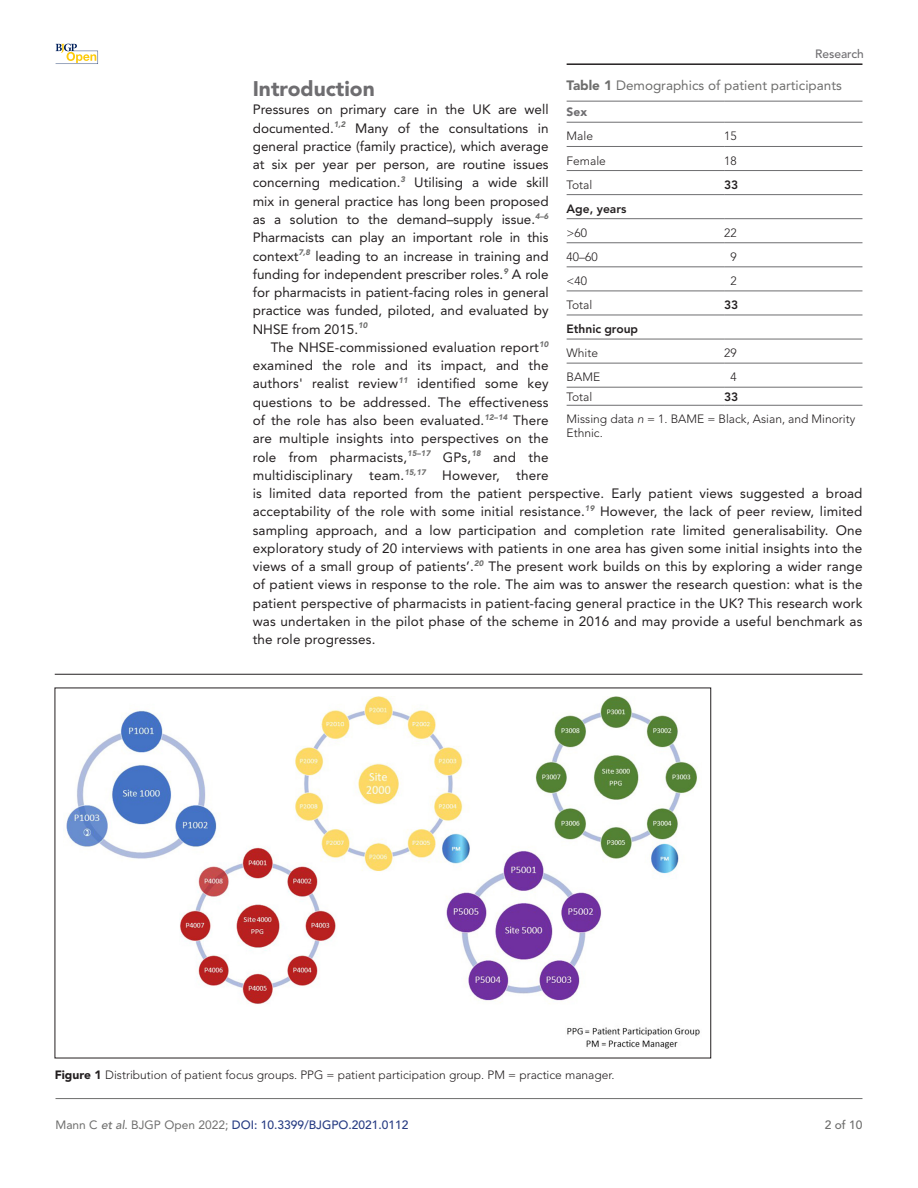
<style>
.page{position:relative;width:918px;height:1188px;background:#fff}
.page>*{position:absolute;margin:0;border:0;box-sizing:border-box;transform-origin:0 0}
.t1{font:900 21px "Avenir LT Std";color:#6e6d70}
.t2{font:13.5px/18.3px "Avenir LT Std";letter-spacing:.01em;color:#231f20;text-align:justify}
.t3{font:13.5px "Avenir LT Std";color:#6e6e6d}
.t4{font:300 12px/22.5px "Avenir LT Std";color:#231f20}
.t5{font:500 12px "Avenir LT Std";color:#283d84}
.t6{font:800 12px "Avenir LT Std";color:#231f20}
.t7{font:500 12px "Avenir LT Std";color:#6e6d70}
.t8{font:500 12px "Avenir LT Std";color:#6e6e6d}
.t9{font:900 12px "Avenir LT Std";color:#6e6d70}
.s1{font-weight:900}
.s2{font-weight:800}
.s3{font-style:italic}
.s4{font-weight:400;color:#6e6e6d}
.s5{font-style:italic;color:#6e6e6d}
</style>
<div class="page">
<hr style="left:56px;top:1098px;width:806px;height:1px;background:#6e6e6d">
<svg style="left:56px;top:44px;width:42px;height:20px"></svg>
<hr style="left:55px;top:674px;width:807px;height:1px;background:#231f20">
<img style="left:64px;top:697px;width:636px;height:352px">
<hr style="left:567px;top:63px;width:295px;height:2px;background:#231f20">
<hr style="left:567px;top:101px;width:157px;height:1px;background:#6e6e70">
<hr style="left:567px;top:122px;width:157px;height:1px;background:#6e6e70">
<hr style="left:724px;top:101px;width:138px;height:1px;background:#6e6e70">
<hr style="left:724px;top:122px;width:138px;height:1px;background:#6e6e70">
<hr style="left:567px;top:146px;width:157px;height:1px;background:#6e6e70">
<hr style="left:724px;top:146px;width:138px;height:1px;background:#6e6e70">
<hr style="left:567px;top:170px;width:157px;height:1px;background:#6e6e70">
<hr style="left:724px;top:170px;width:138px;height:1px;background:#6e6e70">
<hr style="left:567px;top:194px;width:157px;height:1px;background:#6e6e70">
<hr style="left:724px;top:194px;width:138px;height:1px;background:#6e6e70">
<hr style="left:567px;top:218px;width:157px;height:1px;background:#6e6e70">
<hr style="left:724px;top:218px;width:138px;height:1px;background:#6e6e70">
<hr style="left:567px;top:243px;width:157px;height:1px;background:#6e6e70">
<hr style="left:724px;top:243px;width:138px;height:1px;background:#6e6e70">
<hr style="left:567px;top:267px;width:157px;height:1px;background:#6e6e70">
<hr style="left:724px;top:267px;width:138px;height:1px;background:#6e6e70">
<hr style="left:567px;top:291px;width:157px;height:1px;background:#6e6e70">
<hr style="left:724px;top:291px;width:138px;height:1px;background:#6e6e70">
<hr style="left:567px;top:315px;width:157px;height:1px;background:#6e6e70">
<hr style="left:724px;top:315px;width:138px;height:1px;background:#6e6e70">
<hr style="left:567px;top:339px;width:157px;height:1px;background:#6e6e70">
<hr style="left:724px;top:339px;width:138px;height:1px;background:#6e6e70">
<hr style="left:567px;top:363px;width:157px;height:1px;background:#6e6e70">
<hr style="left:724px;top:363px;width:138px;height:1px;background:#6e6e70">
<hr style="left:567px;top:387px;width:157px;height:1px;background:#6e6e70">
<hr style="left:724px;top:387px;width:138px;height:1px;background:#6e6e70">
<hr style="left:724px;top:405px;width:138px;height:1px;background:#6e6e70">
<hr style="left:567px;top:405px;width:157px;height:1px;background:#6e6e70">
<p class="t7" style="left:815px;top:47px;width:50px">Research</p>
<p class="t3" style="left:567px;top:78px;width:277px"><span class="s1">Table 1</span> Demographics of patient participants</p>
<p class="t9" style="left:567px;top:105px;width:22px">Sex</p>
<p class="t4" style="left:567px;top:125px;width:28px">Male</p>
<p class="t4" style="left:724px;top:125px;width:14px">15</p>
<p class="t4" style="left:567px;top:149px;width:41px">Female</p>
<p class="t4" style="left:724px;top:149px;width:14px">18</p>
<p class="t4" style="left:567px;top:173px;width:27px">Total</p>
<p class="t6" style="left:724px;top:177px;width:16px">33</p>
<p class="t6" style="left:567px;top:201px;width:61px">Age, years</p>
<p class="t4" style="left:567px;top:221px;width:22px">&gt;60</p>
<p class="t4" style="left:724px;top:221px;width:14px">22</p>
<p class="t4" style="left:567px;top:245px;width:32px">40–60</p>
<p class="t4" style="left:730px;top:245px;width:8px">9</p>
<p class="t4" style="left:567px;top:270px;width:22px">&lt;40</p>
<p class="t4" style="left:730px;top:270px;width:8px">2</p>
<p class="t4" style="left:567px;top:294px;width:27px">Total</p>
<p class="t6" style="left:724px;top:298px;width:16px">33</p>
<p class="t6" style="left:567px;top:322px;width:73px">Ethnic group</p>
<p class="t4" style="left:567px;top:342px;width:33px">White</p>
<p class="t4" style="left:724px;top:342px;width:14px">29</p>
<p class="t4" style="left:567px;top:366px;width:35px">BAME</p>
<p class="t4" style="left:730px;top:366px;width:8px">4</p>
<p class="t4" style="left:567px;top:385px;width:27px">Total</p>
<h1 class="t1" style="left:253px;top:76px;width:124px">Introduction</h1>
<p class="t2" style="left:253px;top:101px;width:297px">Pressures on primary care in the UK are well documented.<sup>1,2</sup> Many of the consultations in general practice (family practice), which average at six per year per person, are routine issues concerning medication.<sup>3</sup> Utilising a wide skill mix in general practice has long been proposed as a solution to the demand–supply issue.<sup>4–6<br></sup>Pharmacists can play an important role in this context<sup>7,8</sup> leading to an increase in training and funding for independent prescriber roles.<sup>9</sup> A role for pharmacists in patient-facing roles in general practice was funded, piloted, and evaluated by NHSE from 2015.<sup>10</sup></p>
<p class="t2" style="left:253px;top:338px;width:611px;text-align:left;text-indent:18px">The NHSE-commissioned evaluation report<sup>10<br></sup>examined the role and its impact, and the<br>authors' realist review<sup>11</sup> identified some key<br>questions to be addressed. The effectiveness<br>of the role has also been evaluated.<sup>12–14</sup> There<br>are multiple insights into perspectives on the<br>role from pharmacists,<sup>15–17</sup> GPs,<sup>18</sup> and the<br>multidisciplinary team.<sup>15,17</sup> However, there<br>is limited data reported from the patient perspective. Early patient views suggested a broad acceptability of the role with some initial resistance.<sup>19</sup> However, the lack of peer review, limited sampling approach, and a low participation and completion rate limited generalisability. One exploratory study of 20 interviews with patients in one area has given some initial insights into the views of a small group of patients’.<sup>20</sup> The present work builds on this by exploring a wider range of patient views in response to the role. The aim was to answer the research question: what is the patient perspective of pharmacists in patient-facing general practice in the UK? This research work was undertaken in the pilot phase of the scheme in 2016 and may provide a useful benchmark as the role progresses.</p>
<p class="t4" style="left:567px;top:385px;width:290px;text-indent:158px"><span class="s2">33<br></span>Missing data <span class="s3">n</span> = 1. BAME = Black, Asian, and Minority</p>
<p class="t4" style="left:567px;top:422px;width:38px">Ethnic.</p>
<p class="t4" style="left:55px;top:1064px;width:561px"><span class="s1">Figure 1</span> Distribution of patient focus groups. PPG = patient participation group. PM = practice manager.</p>
<p class="t5" style="left:56px;top:1118px;width:355px"><span class="s4">Mann C</span> <span class="s5">et al</span><span class="s4">. BJGP Open 2022;</span> DOI: 10.3399/BJGPO.2021.0112</p>
<p class="t8" style="left:825px;top:1118px;width:39px">2 of 10</p>
</div>
